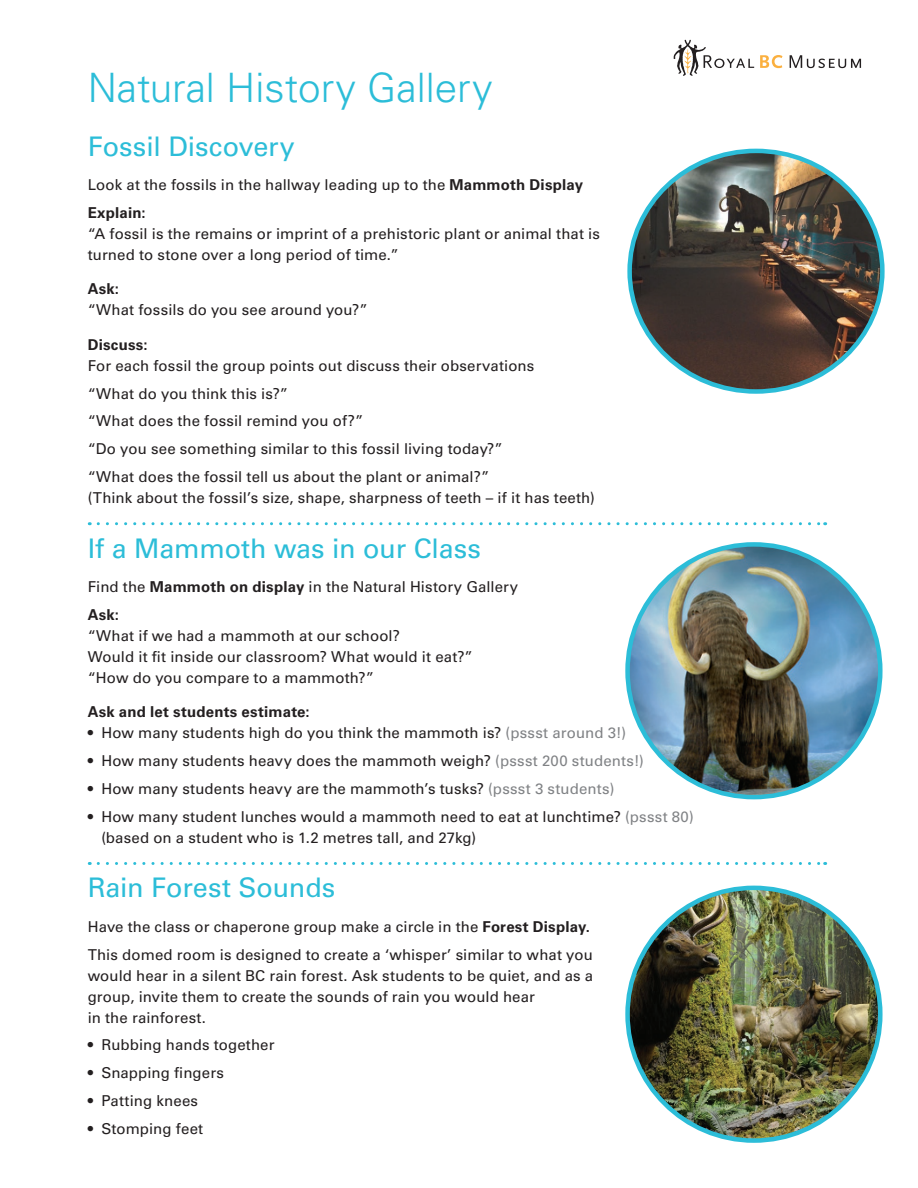
<style>
.page{position:relative;width:918px;height:1188px;background:#fff}
.page>*{position:absolute;margin:0;border:0;box-sizing:border-box;transform-origin:0 0}
.t1{font:300 40.5px "Univers LT Std";color:#2cbdd8}
.t2{font:27px "Univers LT Std";letter-spacing:-.005em;color:#2cbdd8}
.t3{font:15px/27.8px "Univers LT Std";letter-spacing:.005em;color:#231f20}
.t4{font:700 15px "Univers LT Std";letter-spacing:.015em;color:#231f20}
.s1{font-weight:700}
.s2{color:#808285}
</style>
<div class="page">
<svg style="left:98px;top:522px;width:728px;height:3px"></svg>
<svg style="left:98px;top:862px;width:728px;height:3px"></svg>
<svg style="left:760px;top:55px;width:23px;height:13px"></svg>
<svg style="left:790px;top:55px;width:71px;height:13px"></svg>
<svg style="left:674px;top:40px;width:80px;height:36px"></svg>
<img style="left:632px;top:151px;width:248px;height:241px">
<img style="left:628px;top:544px;width:252px;height:253px;border-radius:126px">
<img style="left:628px;top:888px;width:252px;height:253px;border-radius:126px">
<h1 class="t1" style="left:88px;top:63px;width:406px">Natural History Gallery</h1>
<h2 class="t2" style="left:88px;top:130px;width:209px">Fossil Discovery</h2>
<p class="t3" style="left:88px;top:171px;width:497px">Look at the fossils in the hallway leading up to the <span class="s1">Mammoth Display<br>Explain:</span></p>
<p class="t3" style="left:88px;top:223px;width:514px;line-height:21px">“A fossil is the remains or imprint of a prehistoric plant or animal that is turned to stone over a long period of time.”</p>
<p class="t4" style="left:88px;top:280px;width:33px">Ask:</p>
<p class="t3" style="left:88px;top:296px;width:282px">“What fossils do you see around you?”</p>
<p class="t4" style="left:88px;top:336px;width:61px">Discuss:</p>
<p class="t3" style="left:88px;top:352px;width:448px">For each fossil the group points out discuss their observations “What do you think this is?”<br>“What does the fossil remind you of?”<br>“Do you see something similar to this fossil living today?” “What does the fossil tell us about the plant or animal?”</p>
<p class="t3" style="left:88px;top:484px;width:509px">(Think about the fossil’s size, shape, sharpness of teeth – if it has teeth)</p>
<h2 class="t2" style="left:88px;top:532px;width:395px">If a Mammoth was in our Class</h2>
<p class="t3" style="left:88px;top:573px;width:432px">Find the <span class="s1">Mammoth on display</span> in the Natural History Gallery<br><span class="s1">Ask:</span></p>
<p class="t3" style="left:88px;top:625px;width:387px;line-height:21px">“What if we had a mammoth at our school?<br>Would it fit inside our classroom? What would it eat?” “How do you compare to a mammoth?”</p>
<p class="t4" style="left:88px;top:703px;width:224px">Ask and let students estimate:</p>
<p class="t3" style="left:88px;top:719px;width:540px">• How many students high do you think the mammoth is? <span class="s2">(pssst around 3!)</span></p>
<p class="t3" style="left:88px;top:747px;width:558px">• How many students heavy does the mammoth weigh? <span class="s2">(pssst 200 students!)</span></p>
<p class="t3" style="left:88px;top:775px;width:528px">• How many students heavy are the mammoth’s tusks? <span class="s2">(pssst 3 students)</span></p>
<p class="t3" style="left:101px;top:806px;width:594px;line-height:21px;text-indent:-14px">• How many student lunches would a mammoth need to eat at lunchtime? <span class="s2">(pssst 80) </span>(based on a student who is 1.2 metres tall, and 27kg)</p>
<h2 class="t2" style="left:88px;top:872px;width:249px">Rain Forest Sounds</h2>
<p class="t3" style="left:88px;top:913px;width:507px">Have the class or chaperone group make a circle in the <span class="s1">Forest Display.<br></span>This domed room is designed to create a ‘whisper’ similar to what you</p>
<p class="t3" style="left:88px;top:965px;width:507px;line-height:21px">would hear in a silent BC rain forest. Ask students to be quiet, and as a group, invite them to create the sounds of rain you would hear<br>in the rainforest.</p>
<p class="t3" style="left:88px;top:1031px;width:188px">• Rubbing hands together</p>
<p class="t3" style="left:88px;top:1059px;width:138px">• Snapping fingers</p>
<p class="t3" style="left:88px;top:1087px;width:112px">• Patting knees</p>
<p class="t3" style="left:88px;top:1115px;width:117px">• Stomping feet</p>
</div>
